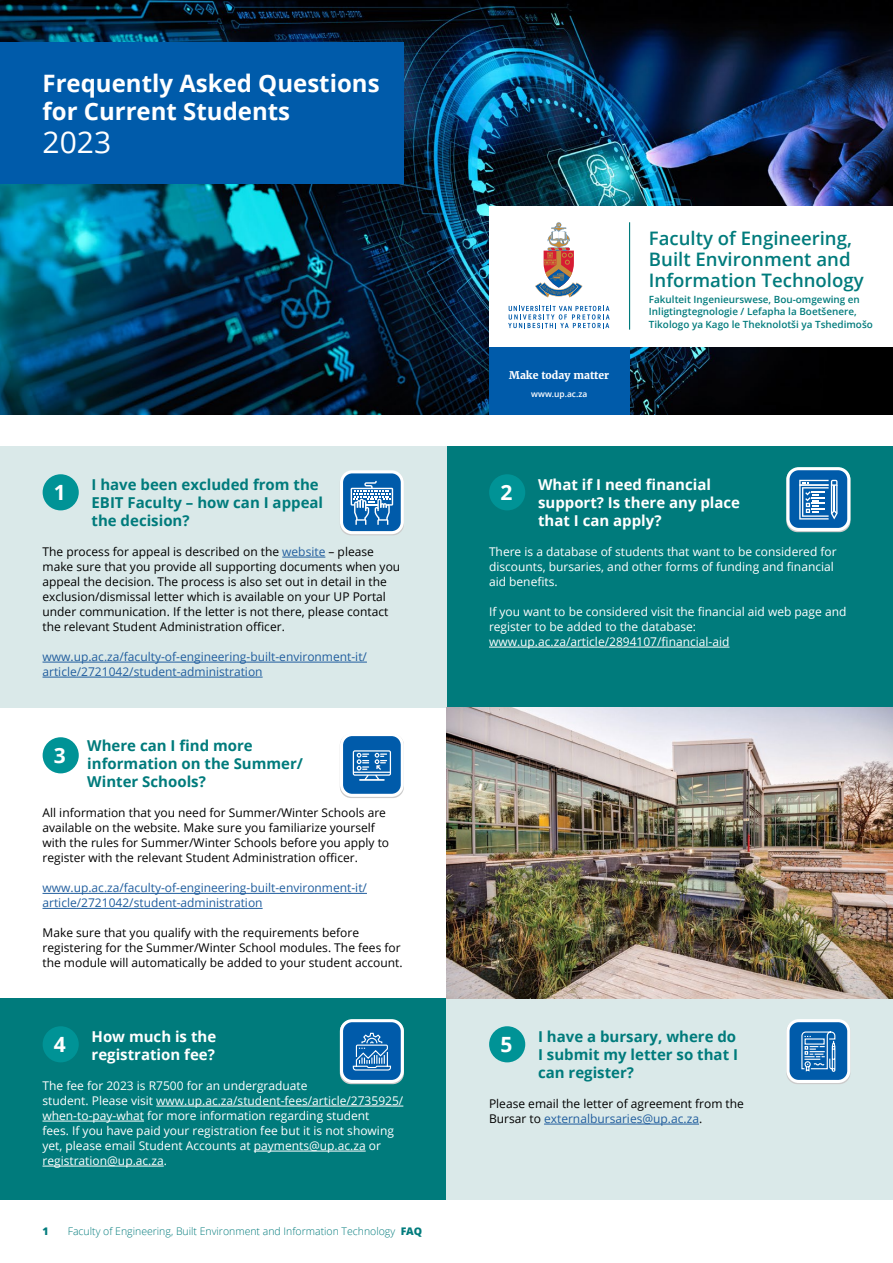
<style>
.page{position:relative;width:893px;height:1263px;background:#fff}
.page>*{position:absolute;margin:0;border:0;box-sizing:border-box;transform-origin:0 0}
.t1{font:30px "Open Sans";color:#fff}
.t2{font:700 24px/28.5px "Open Sans";color:#fff}
.t3{font:700 21px "Open Sans";color:#fff}
.t4{font:600 18.6px/21px "Open Sans";color:#007b7c}
.t5{font:700 15px/18px "Open Sans";color:#007b7c}
.t6{font:700 15px/18px "Open Sans";color:#fff}
.t7{font:12px/15px "Open Sans";color:#000}
.t8{font:12px/15px "Open Sans";color:#fff}
.t9{font:12px/15px "Open Sans";color:#215e9e}
.t10{font:300 10.5px "Open Sans";color:#007b7c}
.t11{font:700 10.5px "Merriweather";color:#fff}
.t12{font:800 10.5px "Open Sans";color:#007b7c}
.t13{font:600 9.9px/12.5px "Open Sans";color:#007b7c}
.t14{font:600 8.4px "Open Sans";color:#fff}
.s1{color:#215e9e}
.s2{font-weight:800}
</style>
<div class="page">
<hr style="left:43px;top:893px;width:324px;height:1px;background:#215e9e">
<hr style="left:43px;top:908px;width:220px;height:1px;background:#215e9e">
<img style="left:0;top:0;width:893px;height:414px">
<div style="left:446px;top:446px;width:447px;height:261px;background:#007b7c"></div>
<div style="left:0;top:998px;width:446px;height:201px;background:#007b7c"></div>
<hr style="left:489px;top:647px;width:240px;height:1px;background:#fff">
<hr style="left:156px;top:1106px;width:247px;height:1px;background:#fff">
<hr style="left:43px;top:1121px;width:101px;height:1px;background:#fff">
<hr style="left:254px;top:1151px;width:112px;height:1px;background:#fff">
<hr style="left:43px;top:1166px;width:121px;height:1px;background:#fff">
<div style="left:0;top:446px;width:446px;height:261px;background:#dae9e9"></div>
<div style="left:446px;top:998px;width:447px;height:201px;background:#dae9e9"></div>
<hr style="left:282px;top:557px;width:43px;height:1px;background:#215e9e">
<hr style="left:43px;top:662px;width:324px;height:1px;background:#215e9e">
<hr style="left:43px;top:677px;width:220px;height:1px;background:#215e9e">
<hr style="left:544px;top:1124px;width:155px;height:1px;background:#215e9e">
<div style="left:43px;top:474px;width:36px;height:36px;background:#009396;border-radius:50%"></div>
<div style="left:489px;top:1026px;width:36px;height:36px;background:#009396;border-radius:50%"></div>
<div style="left:489px;top:474px;width:36px;height:36px;background:#009396;border-radius:50%"></div>
<div style="left:43px;top:1026px;width:36px;height:36px;background:#009396;border-radius:50%"></div>
<div style="left:489px;top:206px;width:404px;height:140px;background:#fff"></div>
<div style="left:489px;top:346px;width:141px;height:68px;background:#005baa"></div>
<svg style="left:508px;top:306px;width:102px;height:22px"></svg>
<svg style="left:535px;top:222px;width:47px;height:75px"></svg>
<hr style="left:629px;top:222px;width:1px;height:108px;background:#007b7c">
<div style="left:0;top:43px;width:404px;height:141px;background:#005baa"></div>
<div style="left:341px;top:472px;width:61px;height:61px;background:#005baa;border-radius:11px"></div>
<div style="left:340px;top:470px;width:64px;height:64px;border:3px solid #fff;border-radius:11px"></div>
<div style="left:788px;top:1020px;width:61px;height:61px;background:#005baa;border-radius:11px"></div>
<div style="left:786px;top:1019px;width:64px;height:64px;border:3px solid #fff;border-radius:11px"></div>
<div style="left:341px;top:734px;width:61px;height:61px;background:#005baa;border-radius:11px"></div>
<div style="left:340px;top:733px;width:64px;height:64px;border:3px solid #fff;border-radius:11px"></div>
<div style="left:788px;top:468px;width:61px;height:62px;background:#005baa;border-radius:11px"></div>
<div style="left:786px;top:467px;width:64px;height:64px;border:3px solid #fff;border-radius:11px"></div>
<div style="left:341px;top:1020px;width:61px;height:61px;background:#005baa;border-radius:11px"></div>
<div style="left:340px;top:1019px;width:64px;height:64px;border:3px solid #fff;border-radius:11px"></div>
<svg style="left:351px;top:481px;width:42px;height:44px"></svg>
<svg style="left:799px;top:480px;width:38px;height:39px"></svg>
<img style="left:446px;top:707px;width:447px;height:291px">
<div style="left:43px;top:737px;width:36px;height:36px;background:#009396;border-radius:50%"></div>
<svg style="left:353px;top:750px;width:38px;height:31px"></svg>
<svg style="left:801px;top:1031px;width:35px;height:41px"></svg>
<svg style="left:352px;top:1032px;width:40px;height:39px"></svg>
<h2 class="t2" style="left:43px;top:68px;width:339px">Frequently Asked Questions for Current Students</h2>
<h1 class="t1" style="left:43px;top:122px;width:70px">2023</h1>
<p class="t5" style="left:92px;top:475px;width:233px">I have been excluded from the<br>EBIT Faculty – how can I appeal the decision?</p>
<p class="t7" style="left:43px;top:543px;width:359px">The process for appeal is described on the <span class="s1">website</span> – please make sure that you provide all supporting documents when you appeal the decision. The process is also set out in detail in the exclusion/dismissal letter which is available on your UP Portal under communication. If the letter is not there, please contact the relevant Student Administration officer.</p>
<p class="t9" style="left:43px;top:648px;width:326px">www.up.ac.za/faculty-of-engineering-built-environment-it/ article/2721042/student-administration</p>
<h3 class="t3" style="left:54px;top:478px;width:13px">1</h3>
<p class="t5" style="left:87px;top:736px;width:217px">Where can I find more information on the Summer/<br>Winter Schools?</p>
<p class="t7" style="left:43px;top:805px;width:348px">All information that you need for Summer/Winter Schools are available on the website. Make sure you familiarize yourself with the rules for Summer/Winter Schools before you apply to register with the relevant Student Administration officer.</p>
<p class="t9" style="left:43px;top:880px;width:326px">www.up.ac.za/faculty-of-engineering-built-environment-it/ article/2721042/student-administration</p>
<p class="t7" style="left:43px;top:925px;width:362px">Make sure that you qualify with the requirements before registering for the Summer/Winter School modules. The fees for the module will automatically be added to your student account.</p>
<h3 class="t3" style="left:54px;top:741px;width:13px">3</h3>
<p class="t6" style="left:92px;top:1027px;width:126px">How much is the registration fee?</p>
<p class="t8" style="left:43px;top:1077px;width:362px">The fee for 2023 is R7500 for an undergraduate<br>student. Please visit www.up.ac.za/student-fees/article/2735925/ when-to-pay-what for more information regarding student<br>fees. If you have paid your registration fee but it is not showing yet, please email Student Accounts at payments@up.ac.za or registration@up.ac.za.</p>
<h3 class="t3" style="left:54px;top:1030px;width:13px">4</h3>
<p class="t12" style="left:43px;top:1223px;width:8px">1</p>
<p class="t10" style="left:68px;top:1224px;width:356px">Faculty of Engineering, Built Environment and Information Technology <span class="s2">FAQ</span></p>
<h3 class="t4" style="left:649px;top:227px;width:216px">Faculty of Engineering,<br>Built Environment and<br>Information Technology</h3>
<p class="t11" style="left:509px;top:368px;width:101px">Make today matter</p>
<p class="t14" style="left:531px;top:388px;width:58px">www.up.ac.za</p>
<p class="t13" style="left:649px;top:293px;width:225px">Fakulteit Ingenieurswese, Bou-omgewing en<br>Inligtingtegnologie / Lefapha la Boetšenere,<br>Tikologo ya Kago le Theknolotši ya Tshedimošo</p>
<p class="t6" style="left:538px;top:475px;width:204px">What if I need financial support? Is there any place that I can apply?</p>
<p class="t8" style="left:489px;top:543px;width:349px">There is a database of students that want to be considered for discounts, bursaries, and other forms of funding and financial aid benefits.</p>
<p class="t8" style="left:489px;top:603px;width:359px">If you want to be considered visit the financial aid web page and register to be added to the database: www.up.ac.za/article/2894107/financial-aid</p>
<h3 class="t3" style="left:500px;top:478px;width:13px">2</h3>
<p class="t5" style="left:538px;top:1027px;width:202px;text-align:justify">I have a bursary, where do I submit my letter so that I can register?</p>
<p class="t7" style="left:489px;top:1095px;width:256px">Please email the letter of agreement from the<br>Bursar to <span class="s1">externalbursaries@up.ac.za</span>.</p>
<h3 class="t3" style="left:500px;top:1030px;width:13px">5</h3>
</div>
